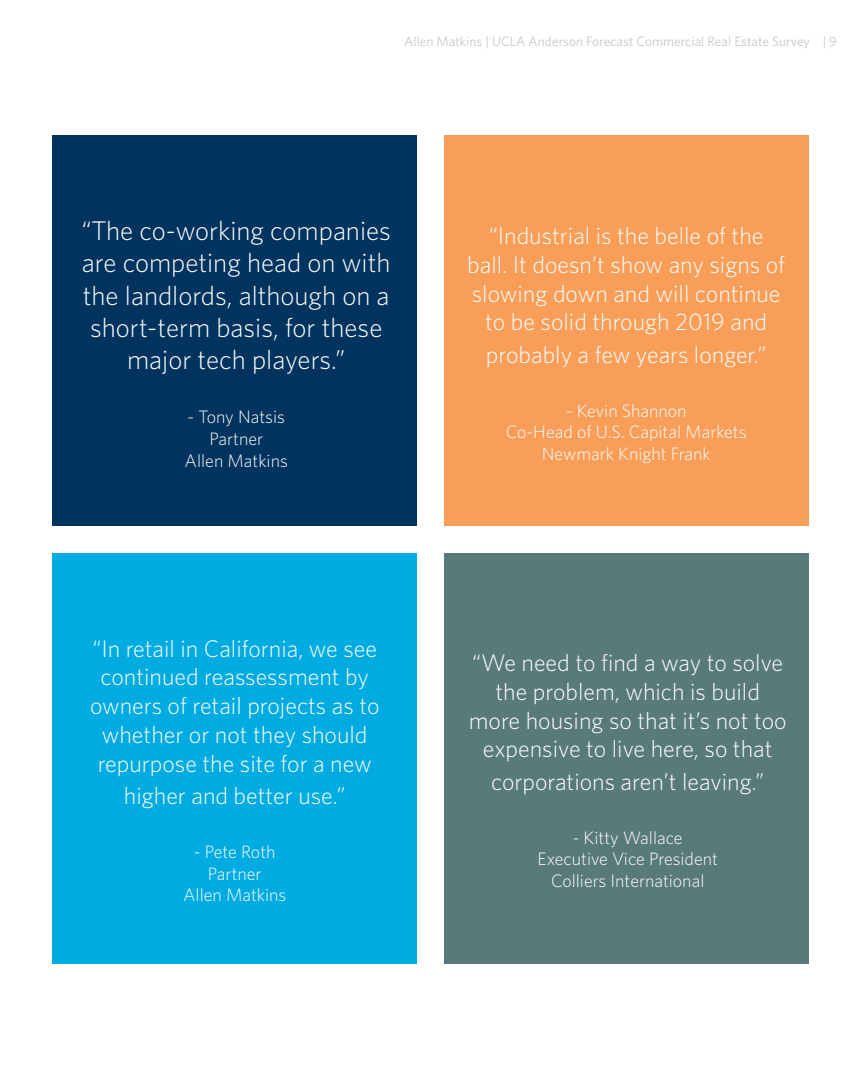
<style>
.page{position:relative;width:864px;height:1080px;background:#fff}
.page>*{position:absolute;margin:0;border:0;box-sizing:border-box;transform-origin:0 0}
.t1{font:300 27px/32.4px "Whitney";color:#fff;text-align:center}
.t2{font:300 24px/28.8px "Whitney";color:#fff;text-align:center}
.t3{font:300 18px "Whitney";color:#fff}
.t4{font:13.5px "Whitney";color:#c7c8ca}
</style>
<div class="page">
<div style="left:52px;top:554px;width:365px;height:410px;background:#00abe1"></div>
<div style="left:444px;top:554px;width:364px;height:410px;background:#587a7b"></div>
<div style="left:52px;top:135px;width:365px;height:391px;background:#00345e"></div>
<div style="left:444px;top:135px;width:364px;height:390px;background:#f89e58"></div>
<p class="t4" style="left:404px;top:32px;width:434px">Allen Matkins | UCLA Anderson Forecast Commercial Real Estate Survey | 9</p>
<p class="t1" style="left:82px;top:213px;width:311px">“The co-working companies are competing head on with the landlords, although on a short-term basis, for these major tech players.”</p>
<p class="t3" style="left:188px;top:405px;width:99px">- Tony Natsis</p>
<p class="t3" style="left:209px;top:427px;width:55px">Partner</p>
<p class="t3" style="left:185px;top:448px;width:105px">Allen Matkins</p>
<p class="t2" style="left:467px;top:220px;width:319px">“Industrial is the belle of the ball. It doesn’t show any signs of slowing down and will continue to be solid through 2019 and</p>
<p class="t2" style="left:486px;top:339px;width:282px">probably a few years longer.”</p>
<p class="t3" style="left:566px;top:398px;width:122px">- Kevin Shannon</p>
<p class="t3" style="left:506px;top:420px;width:242px">Co-Head of U.S. Capital Markets</p>
<p class="t3" style="left:542px;top:442px;width:170px">Newmark Knight Frank</p>
<p class="t2" style="left:90px;top:633px;width:291px">“In retail in California, we see continued reassessment by owners of retail projects as to whether or not they should repurpose the site for a new</p>
<p class="t2" style="left:124px;top:781px;width:223px">higher and better use.”</p>
<p class="t3" style="left:194px;top:840px;width:83px">- Pete Roth</p>
<p class="t3" style="left:208px;top:861px;width:55px">Partner</p>
<p class="t3" style="left:183px;top:883px;width:105px">Allen Matkins</p>
<p class="t2" style="left:469px;top:647px;width:319px">“We need to find a way to solve the problem, which is build more housing so that it’s not too expensive to live here, so that</p>
<p class="t2" style="left:491px;top:766px;width:275px">corporations aren’t leaving.”</p>
<p class="t3" style="left:573px;top:825px;width:111px">- Kitty Wallace</p>
<p class="t3" style="left:538px;top:847px;width:182px">Executive Vice President</p>
<p class="t3" style="left:551px;top:869px;width:155px">Colliers International</p>
</div>
